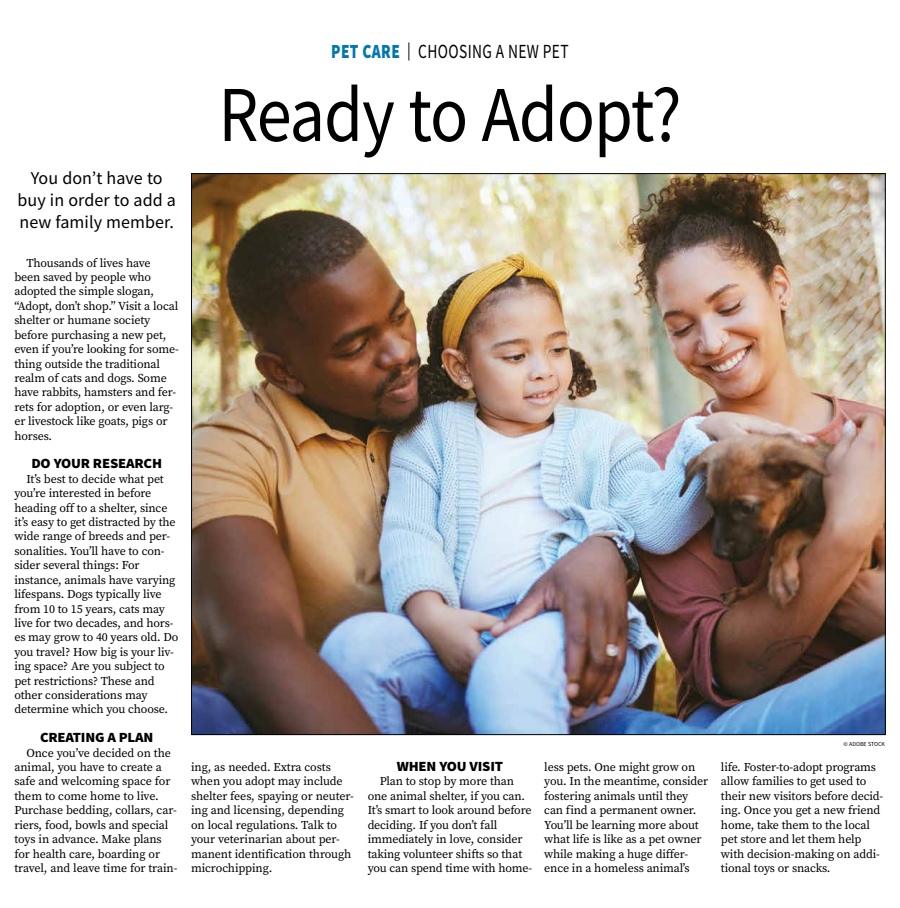
<style>
.page{position:relative;width:900px;height:908px;background:#fff}
.page>*{position:absolute;margin:0;border:0;box-sizing:border-box;transform-origin:0 0}
.t1{font:79.2px "Source Sans Pro";letter-spacing:-.015em;color:#000;scale:.89 1}
.t2{font:20px "Source Sans Pro";letter-spacing:.025em;color:#000;scale:.77 1}
.t3{font:18px/21.6px "Source Sans Pro";letter-spacing:.005em;color:#000;text-align:center}
.t4{font:900 14px "Source Sans Pro";letter-spacing:-.015em;color:#000;scale:1.05 1}
.t5{font:12px/14.4px "Source Serif Pro";letter-spacing:-.015em;color:#000}
.t6{font:6px "Source Sans Pro";color:#000}
.s1{font-weight:900;color:#0077b1}
.s2{font-size:18px}
</style>
<div class="page">
<img style="left:193px;top:175px;width:691px;height:557px">
<h3 class="t3" style="left:18px;top:167px;width:160px">You don’t have to buy in order to add a new family member.</h3>
<p class="t5" style="left:14px;top:255px;width:166px;text-indent:12px">Thousands of lives have been saved by people who adopted the simple slogan, “Adopt, don’t shop.” Visit a local shelter or humane society before purchasing a new pet, even if you’re looking for some&shy;thing outside the traditional realm of cats and dogs. Some have rabbits, hamsters and fer&shy;rets for adoption, or even larg&shy;er livestock like goats, pigs or horses.</p>
<p class="t4" style="left:31px;top:454px;width:126px">DO YOUR RESEARCH</p>
<p class="t5" style="left:14px;top:471px;width:166px;text-indent:12px">It’s best to decide what pet you’re interested in before heading off to a shelter, since it’s easy to get distracted by the wide range of breeds and per&shy;sonalities. You’ll have to con&shy;sider several things: For instance, animals have varying lifespans. Dogs typically live from 10 to 15 years, cats may live for two decades, and hors&shy;es may grow to 40 years old. Do you travel? How big is your liv&shy;ing space? Are you subject to pet restrictions? These and other considerations may determine which you choose.</p>
<p class="t4" style="left:40px;top:727px;width:109px">CREATING A PLAN</p>
<p class="t5" style="left:14px;top:745px;width:165px;text-indent:12px">Once you’ve decided on the animal, you have to create a safe and welcoming space for them to come home to live.<br>Purchase bedding, collars, car&shy;riers, food, bowls and special toys in advance. Make plans for health care, boarding or travel, and leave time for train-</p>
<h2 class="t2" style="left:331px;top:39px;width:310px"><span class="s1">PET CARE</span> <span class="s2">|</span> CHOOSING A NEW PET</h2>
<h1 class="t1" style="left:218px;top:64px;width:522px">Ready to Adopt?</h1>
<p class="t6" style="left:844px;top:740px;width:43px">© ADOBE STOCK</p>
<p class="t5" style="left:191px;top:759px;width:164px">ing, as needed. Extra costs when you adopt may include shelter fees, spaying or neuter&shy;ing and licensing, depending on local regulations. Talk to your veterinarian about per&shy;manent identification through microchipping.</p>
<p class="t4" style="left:397px;top:756px;width:103px">WHEN YOU VISIT</p>
<p class="t5" style="left:368px;top:774px;width:166px;text-indent:12px">Plan to stop by more than one animal shelter, if you can.<br>It’s smart to look around before deciding. If you don’t fall immediately in love, consider taking volunteer shifts so that you can spend time with home-</p>
<p class="t5" style="left:544px;top:759px;width:165px">less pets. One might grow on you. In the meantime, consider fostering animals until they can find a permanent owner.<br>You’ll be learning more about what life is like as a pet owner while making a huge differ&shy;ence in a homeless animal’s</p>
<p class="t5" style="left:721px;top:759px;width:164px">life. Foster-to-adopt programs allow families to get used to their new visitors before decid&shy;ing. Once you get a new friend home, take them to the local pet store and let them help with decision-making on addi&shy;tional toys or snacks.</p>
</div>
